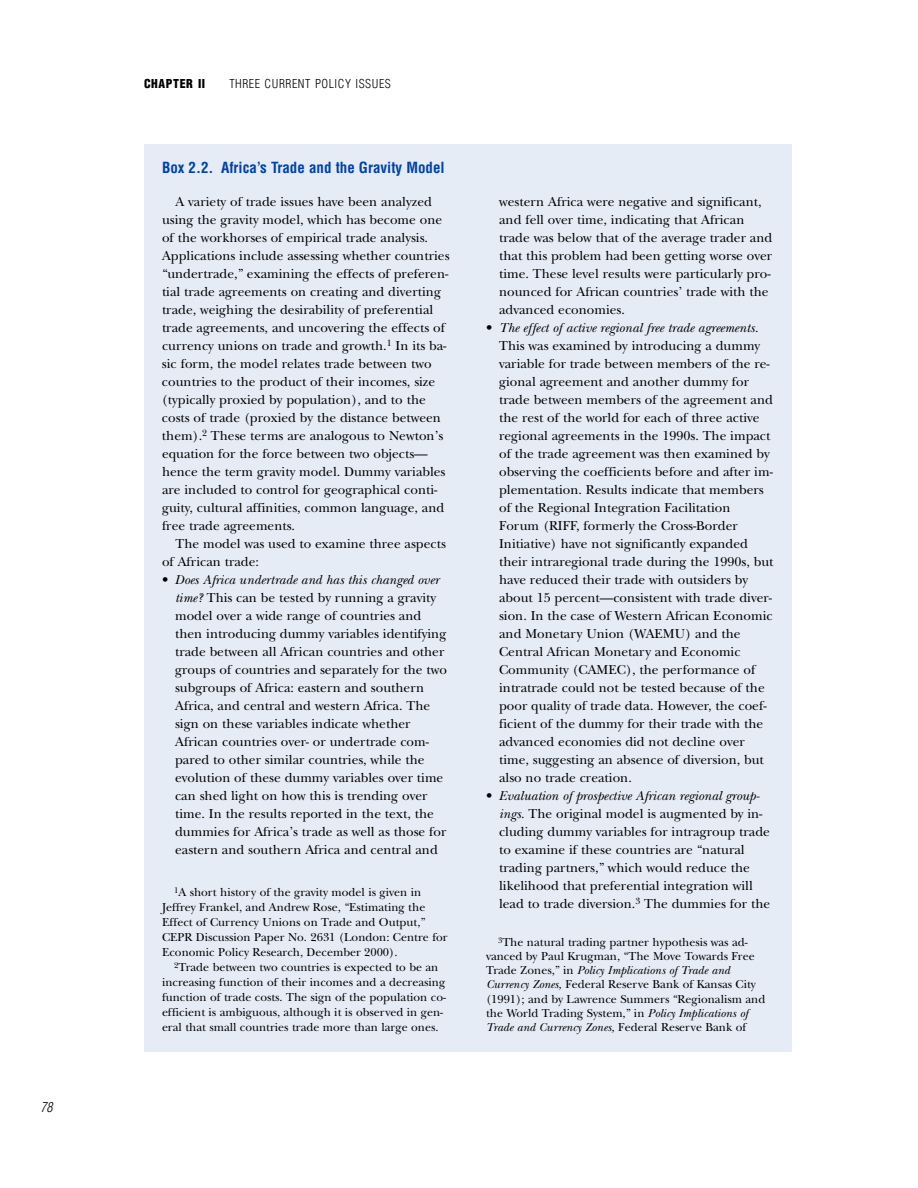
<style>
.page{position:relative;width:918px;height:1188px;background:#fff}
.page>*{position:absolute;margin:0;border:0;box-sizing:border-box;transform-origin:0 0}
.t1{font:700 condensed 15px "Helvetica";color:#0043a8}
.t2{font:13.5px/18px "New Baskerville";color:#000}
.t3{font:italic 300 condensed 13.5px "Helvetica";color:#000}
.t4{font:12px/15px "New Baskerville";color:#000}
.t5{font:300 condensed 12px "Helvetica";letter-spacing:.045em;color:#000}
.t6{font:900 condensed 12px "Helvetica";letter-spacing:.05em;color:#000}
.s1{font-style:italic}
</style>
<div class="page">
<div style="left:144px;top:144px;width:648px;height:907px;background:#e6ecf6"></div>
<p class="t3" style="left:41px;top:1102px;width:13px">78</p>
<p class="t6" style="left:144px;top:79px;width:63px">CHAPTER II</p>
<p class="t5" style="left:229px;top:79px;width:163px">THREE CURRENT POLICY ISSUES</p>
<p class="t1" style="left:162px;top:162px;width:284px">Box 2.2. Africa’s Trade and the Gravity Model</p>
<p class="t2" style="left:162px;top:194px;width:289px;text-indent:14px">A variety of trade issues have been analyzed using the gravity model, which has become one of the workhorses of empirical trade analysis.<br>Applications include assessing whether countries “undertrade,” examining the effects of preferen&shy;tial trade agreements on creating and diverting trade, weighing the desirability of preferential trade agreements, and uncovering the effects of currency unions on trade and growth.<sup>1</sup> In its ba&shy;sic form, the model relates trade between two countries to the product of their incomes, size (typically proxied by population), and to the costs of trade (proxied by the distance between them).<sup>2</sup> These terms are analogous to Newton’s equation for the force between two objects— hence the term gravity model. Dummy variables are included to control for geographical conti&shy;guity, cultural affinities, common language, and free trade agreements.</p>
<p class="t2" style="left:162px;top:536px;width:285px;text-indent:14px">The model was used to examine three aspects of African trade:</p>
<p class="t2" style="left:175px;top:572px;width:273px;text-indent:-13px">• <span class="s1">Does Africa undertrade and has this changed over time?</span> This can be tested by running a gravity model over a wide range of countries and then introducing dummy variables identifying trade between all African countries and other groups of countries and separately for the two subgroups of Africa: eastern and southern Africa, and central and western Africa. The sign on these variables indicate whether African countries over- or undertrade com&shy;pared to other similar countries, while the evolution of these dummy variables over time can shed light on how this is trending over time. In the results reported in the text, the dummies for Africa’s trade as well as those for eastern and southern Africa and central and</p>
<p class="t4" style="left:162px;top:886px;width:287px;text-indent:12px"><sup>1</sup>A short history of the gravity model is given in Jeffrey Frankel, and Andrew Rose, “Estimating the Effect of Currency Unions on Trade and Output,” CEPR Discussion Paper No. 2631 (London: Centre for Economic Policy Research, December 2000).</p>
<p class="t4" style="left:162px;top:961px;width:286px;text-indent:12px"><sup>2</sup>Trade between two countries is expected to be an increasing function of their incomes and a decreasing function of trade costs. The sign of the population co&shy;efficient is ambiguous, although it is observed in gen&shy;eral that small countries trade more than large ones.</p>
<p class="t2" style="left:499px;top:194px;width:275px">western Africa were negative and significant, and fell over time, indicating that African trade was below that of the average trader and that this problem had been getting worse over time. These level results were particularly pro&shy;nounced for African countries’ trade with the advanced economies.</p>
<p class="t2" style="left:499px;top:320px;width:276px;text-indent:-13px">• <span class="s1">The effect of active regional free trade agreements.<br></span>This was examined by introducing a dummy variable for trade between members of the re&shy;gional agreement and another dummy for trade between members of the agreement and the rest of the world for each of three active regional agreements in the 1990s. The impact of the trade agreement was then examined by observing the coefficients before and after im&shy;plementation. Results indicate that members of the Regional Integration Facilitation Forum (RIFF, formerly the Cross-Border Initiative) have not significantly expanded their intraregional trade during the 1990s, but have reduced their trade with outsiders by about 15 percent—consistent with trade diver&shy;sion. In the case of Western African Economic and Monetary Union (WAEMU) and the Central African Monetary and Economic Community (CAMEC), the performance of intratrade could not be tested because of the poor quality of trade data. However, the coef&shy;ficient of the dummy for their trade with the advanced economies did not decline over time, suggesting an absence of diversion, but also no trade creation.</p>
<p class="t2" style="left:499px;top:788px;width:273px;text-indent:-13px">• <span class="s1">Evaluation of prospective African regional group&shy;ings.</span> The original model is augmented by in&shy;cluding dummy variables for intragroup trade to examine if these countries are “natural trading partners,” which would reduce the likelihood that preferential integration will lead to trade diversion.<sup>3</sup> The dummies for the</p>
<p class="t4" style="left:486px;top:936px;width:281px;line-height:14.2px;text-indent:12px"><sup>3</sup>The natural trading partner hypothesis was ad&shy;vanced by Paul Krugman, “The Move Towards Free Trade Zones,” in <span class="s1">Policy Implications of Trade and Currency Zones,</span> Federal Reserve Bank of Kansas City (1991); and by Lawrence Summers “Regionalism and the World Trading System,” in <span class="s1">Policy Implications of Trade and Currency Zones,</span> Federal Reserve Bank of</p>
</div>
